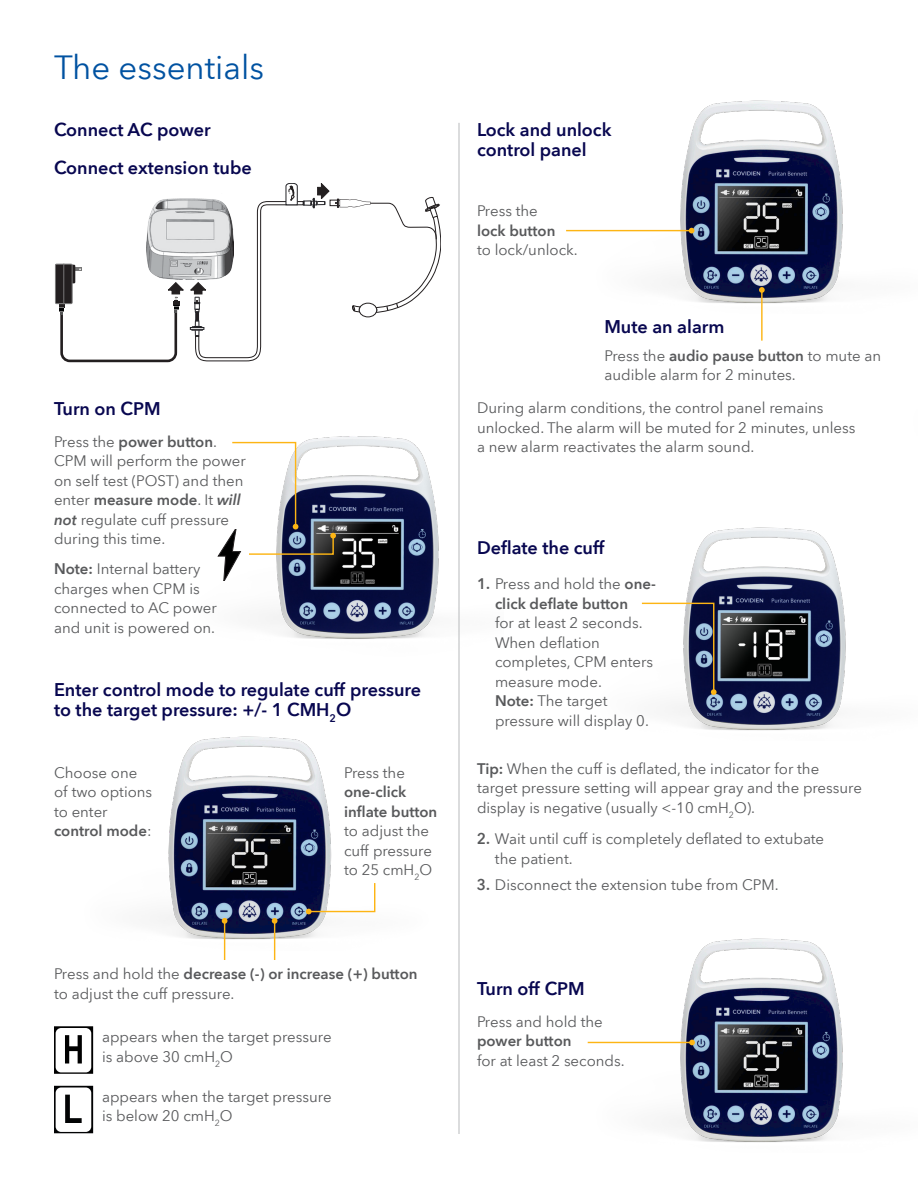
<style>
.page{position:relative;width:918px;height:1188px;background:#fff}
.page>*{position:absolute;margin:0;border:0;box-sizing:border-box;transform-origin:0 0}
.t1{font:33px "Avenir Next World";color:#0052a1}
.t2{font:600 18px/19.8px "Avenir Next World";color:#080750}
.t3{font:15px/19.5px "Avenir Next World";color:#58595b}
.t4{font:600 15px/19.5px "Avenir Next World";color:#58595b}
.s1{font-weight:600}
.s2{font-weight:600;font-style:italic}
.s3{font-weight:400}
</style>
<div class="page">
<img style="left:146px;top:198px;width:44px;height:82px">
<svg style="left:190px;top:183px;width:251px;height:178px"></svg>
<div style="left:55px;top:264px;width:10px;height:40px;background:#231f20"></div>
<div style="left:55px;top:264px;width:10px;height:40px;border:1px solid #787878"></div>
<svg style="left:59px;top:264px;width:125px;height:99px"></svg>
<img style="left:156px;top:736px;width:176px;height:214px">
<img style="left:217px;top:414px;width:242px;height:246px">
<hr style="left:274px;top:921px;width:1px;height:39px;background:#fdb514">
<svg style="left:272px;top:918px;width:5px;height:6px"></svg>
<hr style="left:224px;top:921px;width:1px;height:39px;background:#fdb514">
<svg style="left:222px;top:918px;width:5px;height:6px"></svg>
<svg style="left:306px;top:882px;width:70px;height:32px"></svg>
<svg style="left:54px;top:1026px;width:39px;height:48px"></svg>
<svg style="left:54px;top:1086px;width:39px;height:47px"></svg>
<img style="left:672px;top:527px;width:174px;height:204px">
<svg style="left:641px;top:602px;width:76px;height:93px"></svg>
<svg style="left:218px;top:441px;width:118px;height:139px"></svg>
<img style="left:572px;top:100px;width:271px;height:204px">
<hr style="left:566px;top:230px;width:126px;height:1px;background:#fdb514">
<svg style="left:689px;top:228px;width:5px;height:5px"></svg>
<hr style="left:761px;top:290px;width:2px;height:51px;background:#fdb514">
<svg style="left:759px;top:287px;width:6px;height:6px"></svg>
<img style="left:587px;top:938px;width:256px;height:205px">
<hr style="left:588px;top:1042px;width:104px;height:1px;background:#fdb514">
<svg style="left:689px;top:1040px;width:6px;height:5px"></svg>
<hr style="left:459px;top:123px;width:1px;height:1011px;background:#b8babc">
<h1 class="t1" style="left:54px;top:41px;width:212px">The essentials</h1>
<p class="t2" style="left:54px;top:111px;width:199px;line-height:37.8px">Connect AC power<br>Connect extension tube</p>
<p class="t2" style="left:54px;top:399px;width:108px">Turn on CPM</p>
<p class="t3" style="left:54px;top:432px;width:193px">Press the <span class="s1">power button</span>.<br>CPM will perform the power on self test (POST) and then enter <span class="s1">measure mode</span>. It <span class="s2">will not</span> regulate cuff pressure during this time.</p>
<p class="t3" style="left:54px;top:559px;width:164px"><span class="s1">Note:</span> Internal battery charges when CPM is connected to AC power and unit is powered on.</p>
<p class="t2" style="left:54px;top:680px;width:369px">Enter control mode to regulate cuff pressure to the target pressure: +/- 1 CMH<sub>2</sub>O</p>
<p class="t3" style="left:54px;top:763px;width:100px">Choose one of two options to enter <span class="s1">control mode</span>:</p>
<p class="t3" style="left:344px;top:763px;width:62px">Press the</p>
<p class="t4" style="left:344px;top:782px;width:95px">one-click inflate button</p>
<p class="t3" style="left:344px;top:821px;width:90px">to adjust the cuff pressure to 25 cmH<sub>2</sub>O</p>
<p class="t3" style="left:54px;top:964px;width:365px">Press and hold the <span class="s1">decrease (-) or increase (+) button </span>to adjust the cuff pressure.</p>
<p class="t3" style="left:102px;top:1027px;width:231px">appears when the target pressure is above 30 cmH<sub>2</sub>O</p>
<p class="t3" style="left:102px;top:1087px;width:231px">appears when the target pressure is below 20 cmH<sub>2</sub>O</p>
<p class="t2" style="left:477px;top:120px;width:136px">Lock and unlock control panel</p>
<p class="t3" style="left:477px;top:201px;width:62px">Press the</p>
<p class="t4" style="left:477px;top:221px;width:80px">lock button</p>
<p class="t3" style="left:477px;top:240px;width:102px">to lock/unlock.</p>
<p class="t2" style="left:604px;top:317px;width:122px">Mute an alarm</p>
<p class="t3" style="left:604px;top:346px;width:278px">Press the <span class="s1">audio pause button</span> to mute an audible alarm for 2 minutes.</p>
<p class="t3" style="left:477px;top:398px;width:380px">During alarm conditions, the control panel remains unlocked. The alarm will be muted for 2 minutes, unless a new alarm reactivates the alarm sound.</p>
<p class="t2" style="left:477px;top:538px;width:129px">Deflate the cuff</p>
<p class="t4" style="left:495px;top:574px;width:162px;text-indent:-18px">1. <span class="s3">Press and hold the</span> one&shy;click deflate button</p>
<p class="t3" style="left:495px;top:613px;width:160px">for at least 2 seconds.<br>When deflation completes, CPM enters measure mode.<br><span class="s1">Note:</span> The target pressure will display 0.</p>
<p class="t3" style="left:477px;top:759px;width:386px"><span class="s1">Tip:</span> When the cuff is deflated, the indicator for the target pressure setting will appear gray and the pressure display is negative (usually &lt;-10 cmH<sub>2</sub>O).</p>
<p class="t3" style="left:495px;top:829px;width:331px;text-indent:-18px"><span class="s1">2.</span> Wait until cuff is completely deflated to extubate the patient.</p>
<p class="t3" style="left:477px;top:875px;width:303px"><span class="s1">3.</span> Disconnect the extension tube from CPM.</p>
<p class="t2" style="left:477px;top:979px;width:109px">Turn off CPM</p>
<p class="t3" style="left:477px;top:1012px;width:127px">Press and hold the</p>
<p class="t4" style="left:477px;top:1031px;width:96px">power button</p>
<p class="t3" style="left:477px;top:1051px;width:149px">for at least 2 seconds.</p>
</div>
